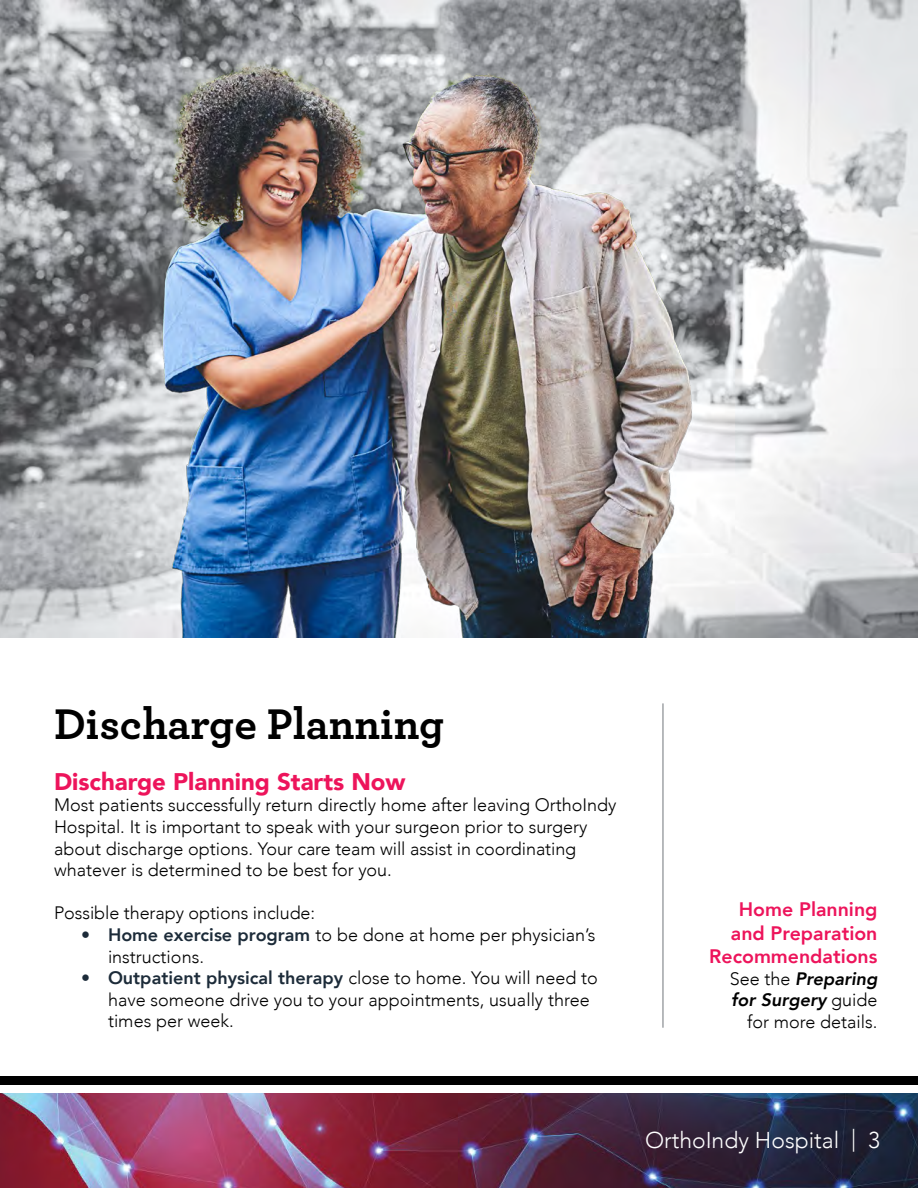
<style>
.page{position:relative;width:918px;height:1188px;background:#fff}
.page>*{position:absolute;margin:0;border:0;box-sizing:border-box;transform-origin:0 0}
.t1{font:700 45px "Archer";color:#000}
.t2{font:900 24px "Avenir";color:#ed145b}
.t3{font:300 22.95px "Avenir";color:#fff}
.t4{font:800 19.5px/23.4px "Avenir";color:#ed145b;text-align:right}
.t5{font:300 18px/21.6px "Avenir";color:#000}
.s1{color:#1c2b39}
.s2{font-weight:800;color:#1c2b39}
.s3{font-weight:800;font-style:italic}
</style>
<div class="page">
<img style="left:0;top:1093px;width:918px;height:95px">
<div style="left:0;top:1076px;width:918px;height:9px;background:#000"></div>
<img style="left:0;top:0;width:918px;height:638px">
<hr style="left:662px;top:703px;width:2px;height:325px;background:#a0a3a7">
<h1 class="t1" style="left:54px;top:689px;width:392px">Discharge Planning</h1>
<h2 class="t2" style="left:54px;top:761px;width:353px">Discharge Planning Starts Now</h2>
<p class="t5" style="left:54px;top:794px;width:564px">Most patients successfully return directly home after leaving OrthoIndy Hospital. It is important to speak with your surgeon prior to surgery about discharge options. Your care team will assist in coordinating whatever is determined to be best for you.</p>
<p class="t5" style="left:54px;top:902px;width:263px">Possible therapy options include:</p>
<p class="t5" style="left:108px;top:924px;width:489px;text-indent:-27px"><span class="s1">•</span> <span class="s2">Home exercise program</span> to be done at home per physician’s instructions.</p>
<p class="t5" style="left:108px;top:967px;width:491px;text-indent:-27px"><span class="s2">• Outpatient physical therapy</span> close to home. You will need to have someone drive you to your appointments, usually three times per week.</p>
<p class="t4" style="left:709px;top:898px;width:170px">Home Planning and Preparation<br>Recommendations</p>
<p class="t5" style="left:730px;top:968px;width:149px;text-align:right">See the <span class="s3">Preparing for Surgery</span> guide for more details.</p>
<p class="t3" style="left:645px;top:1127px;width:236px">OrthoIndy Hospital | 3</p>
</div>
